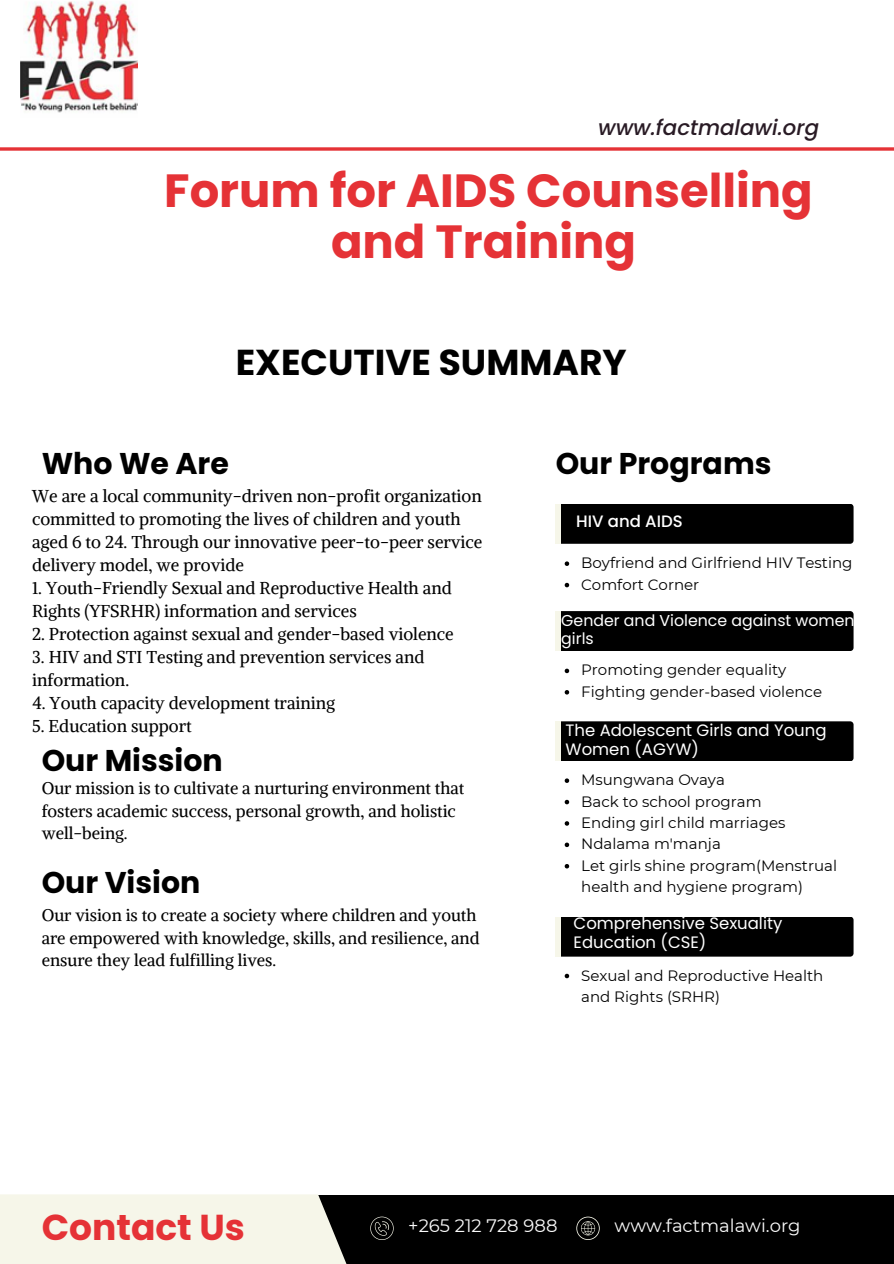
<style>
.page{position:relative;width:894px;height:1264px;background:#fff}
.page>*{position:absolute;margin:0;border:0;box-sizing:border-box;transform-origin:0 0}
.t1{font:700 46.5px/50.7px "Poppins";color:#e53236;text-align:center}
.t2{font:700 36px "Poppins";color:#000}
.t3{font:700 36px "Poppins";color:#e53236}
.t4{font:700 30px "Poppins";color:#000}
.t5{font:italic 500 21.3px "Poppins";color:#291b25}
.t6{font:18px "Montserrat";color:#fafafa}
.t7{font:17.1px/23px "Alike";color:#000}
.t8{font:16.8px/22.5px "Alike";color:#000}
.t9{font:16.5px/19.2px "Poppins";color:#fff}
.t10{font:500 16.5px "Poppins";color:#fff}
.t11{font:15.75px/18px "Poppins";color:#fff}
.t12{font:15px/21.3px "Montserrat";color:#000}
</style>
<div class="page">
<div style="left:237px;top:1194px;width:656px;height:69px;background:#000"></div>
<svg style="left:0;top:1194px;width:481px;height:69px;fill:#f6f6e9"></svg>
<svg style="left:576px;top:1216px;width:23px;height:23px"></svg>
<svg style="left:370px;top:1216px;width:23px;height:23px"></svg>
<div style="left:555px;top:916px;width:298px;height:40px;background:#000;border-radius:3px"></div>
<div style="left:555px;top:916px;width:6px;height:40px;background:#f6f6e9"></div>
<div style="left:555px;top:611px;width:298px;height:40px;background:#000;border-radius:3px"></div>
<div style="left:555px;top:611px;width:6px;height:40px;background:#f6f6e9"></div>
<svg style="left:564px;top:973px;width:5px;height:5px"></svg>
<div style="left:555px;top:721px;width:298px;height:40px;background:#000;border-radius:3px"></div>
<div style="left:555px;top:721px;width:6px;height:40px;background:#f6f6e9"></div>
<svg style="left:564px;top:778px;width:5px;height:5px"></svg>
<svg style="left:564px;top:799px;width:5px;height:5px"></svg>
<svg style="left:564px;top:821px;width:5px;height:4px"></svg>
<svg style="left:564px;top:842px;width:5px;height:5px"></svg>
<svg style="left:564px;top:864px;width:5px;height:4px"></svg>
<svg style="left:564px;top:668px;width:5px;height:5px"></svg>
<svg style="left:564px;top:690px;width:5px;height:4px"></svg>
<div style="left:555px;top:504px;width:298px;height:40px;background:#000;border-radius:3px"></div>
<div style="left:555px;top:504px;width:6px;height:40px;background:#f6f6e9"></div>
<img style="left:20px;top:0;width:117px;height:113px">
<svg style="left:564px;top:561px;width:5px;height:5px"></svg>
<svg style="left:564px;top:583px;width:5px;height:4px"></svg>
<svg style="left:0;top:147px;width:893px;height:4px;background:#e85154"></svg>
<p class="t5" style="left:598px;top:113px;width:222px">www.factmalawi.org</p>
<p class="t1" style="left:164px;top:165px;width:650px">Forum for AIDS Counselling and Training</p>
<p class="t2" style="left:236px;top:337px;width:392px">EXECUTIVE SUMMARY</p>
<p class="t4" style="left:42px;top:442px;width:189px">Who We Are</p>
<p class="t4" style="left:555px;top:442px;width:217px">Our Programs</p>
<p class="t7" style="left:32px;top:484px;width:451px">We are a local community-driven non-profit organization committed to promoting the lives of children and youth aged 6 to 24. Through our innovative peer-to-peer service delivery model, we provide</p>
<p class="t7" style="left:32px;top:576px;width:421px">1. Youth-Friendly Sexual and Reproductive Health and<br>Rights (YFSRHR) information and services</p>
<p class="t7" style="left:32px;top:622px;width:423px">2. Protection against sexual and gender-based violence</p>
<p class="t7" style="left:32px;top:645px;width:394px">3. HIV and STI Testing and prevention services and information.</p>
<p class="t7" style="left:32px;top:691px;width:304px">4. Youth capacity development training</p>
<p class="t7" style="left:32px;top:714px;width:161px">5. Education support</p>
<p class="t4" style="left:42px;top:739px;width:182px">Our Mission</p>
<h3 class="t8" style="left:42px;top:776px;width:424px">Our mission is to cultivate a nurturing environment that fosters academic success, personal growth, and holistic well-being.</h3>
<p class="t4" style="left:42px;top:861px;width:160px">Our Vision</p>
<p class="t8" style="left:42px;top:903px;width:439px">Our vision is to create a society where children and youth are empowered with knowledge, skills, and resilience, and ensure they lead fulfilling lives.</p>
<p class="t10" style="left:576px;top:509px;width:108px">HIV and AIDS</p>
<h4 class="t12" style="left:581px;top:552px;width:273px">Boyfriend and Girlfriend HIV Testing</h4>
<h6 class="t12" style="left:581px;top:573px;width:120px">Comfort Corner</h6>
<p class="t11" style="left:561px;top:611px;width:330px">Gender and Violence against women and girls</p>
<p class="t12" style="left:581px;top:659px;width:207px">Promoting gender equality</p>
<p class="t12" style="left:581px;top:680px;width:242px">Fighting gender-based violence</p>
<p class="t9" style="left:565px;top:720px;width:262px">The Adolescent Girls and Young<br>Women (AGYW)</p>
<h1 class="t12" style="left:581px;top:769px;width:145px">Msungwana Ovaya</h1>
<h2 class="t12" style="left:581px;top:790px;width:182px">Back to school program</h2>
<h4 class="t12" style="left:581px;top:812px;width:206px">Ending girl child marriages</h4>
<p class="t12" style="left:581px;top:833px;width:141px">Ndalama m'manja</p>
<p class="t12" style="left:581px;top:854px;width:257px">Let girls shine program(Menstrual health and hygiene program)</p>
<h5 class="t9" style="left:573px;top:913px;width:210px">Comprehensive Sexuality<br>Education (CSE)</h5>
<p class="t12" style="left:581px;top:964px;width:244px">Sexual and Reproductive Health and Rights (SRHR)</p>
<p class="t3" style="left:42px;top:1201px;width:205px">Contact Us</p>
<h4 class="t6" style="left:408px;top:1214px;width:151px">+265 212 728 988</h4>
<p class="t6" style="left:614px;top:1214px;width:187px">www.factmalawi.org</p>
</div>
